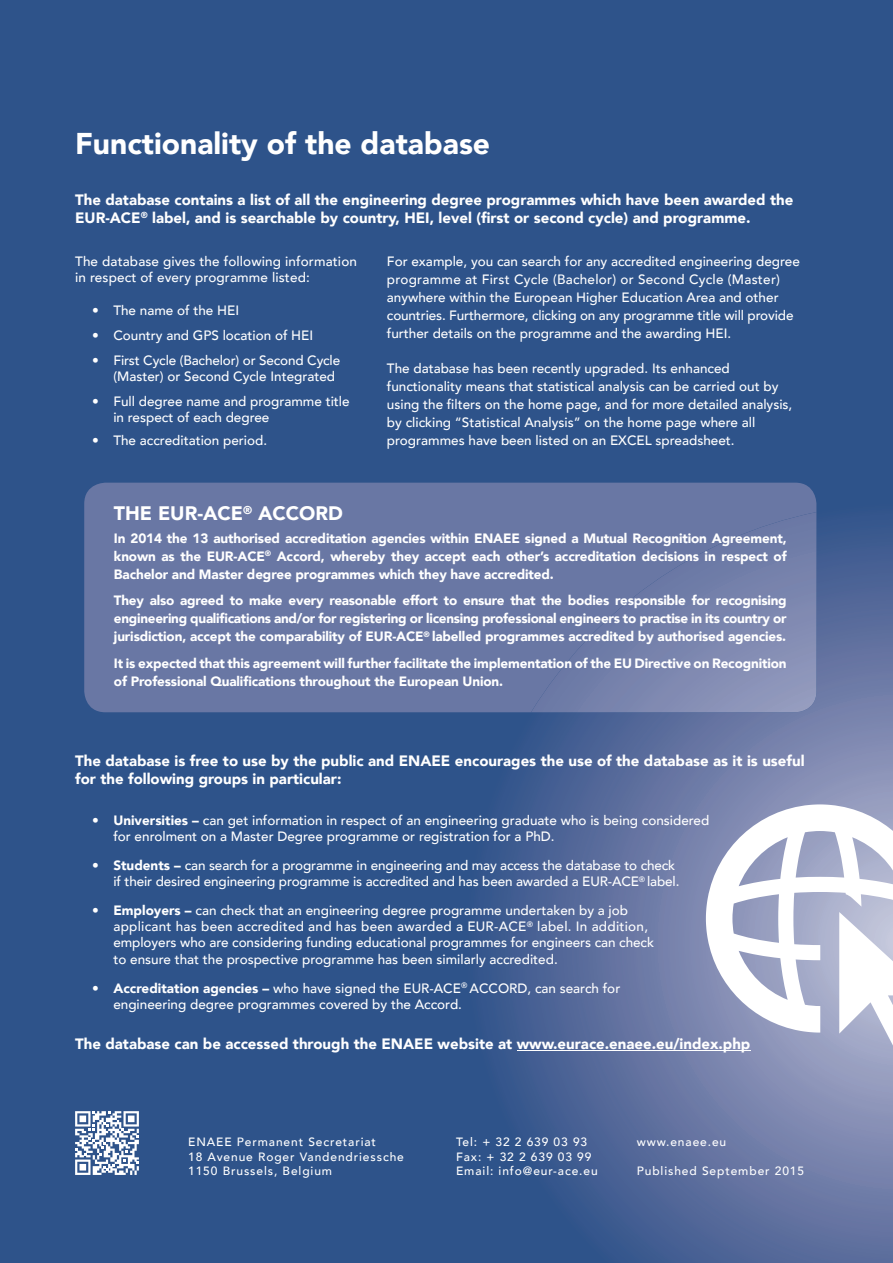
<style>
.page{position:relative;width:893px;height:1263px;background:#2e538a}
.page>*{position:absolute;margin:0;border:0;box-sizing:border-box;transform-origin:0 0}
.t1{font:900 30px "Avenir";color:#fff}
.t2{font:900 19.5px "Avenir";color:#fff}
.t3{font:900 15px/18px "Avenir";color:#fff}
.t4{font:500 13.5px/16.2px "Avenir";color:#fff}
.t5{font:900 13.5px/18px "Avenir";letter-spacing:-.01em;color:#fff;text-align:justify}
.t6{font:500 12px/14.4px "Avenir";letter-spacing:.075em;color:#fff}
.s1{font-weight:900}
</style>
<div class="page">
<svg style="left:466px;top:503px;width:427px;height:760px"></svg>
<svg style="left:706px;top:804px;width:187px;height:242px;background:#c6cadc"></svg>
<hr style="left:517px;top:1050px;width:233px;height:1px;background:#fff">
<div style="left:84px;top:483px;width:732px;height:229px;background:#6977a4"></div>
<svg style="left:531px;top:512px;width:285px;height:200px;background:#737faa"></svg>
<svg style="left:75px;top:1111px;width:64px;height:64px"></svg>
<h1 class="t1" style="left:75px;top:118px;width:416px">Functionality of the database</h1>
<p class="t3" style="left:75px;top:191px;width:720px">The database contains a list of all the engineering degree programmes which have been awarded the<br>EUR-ACE<sup>®</sup> label, and is searchable by country, HEI, level (first or second cycle) and programme.</p>
<p class="t4" style="left:75px;top:252px;width:283px">The database gives the following information in respect of every programme listed:</p>
<p class="t4" style="left:92px;top:302px;width:149px">• The name of the HEI</p>
<p class="t4" style="left:92px;top:326px;width:223px">• Country and GPS location of HEI</p>
<p class="t4" style="left:113px;top:351px;width:228px;text-indent:-21px">• First Cycle (Bachelor) or Second Cycle (Master) or Second Cycle Integrated</p>
<p class="t4" style="left:113px;top:392px;width:238px;text-indent:-21px">• Full degree name and programme title in respect of each degree</p>
<p class="t4" style="left:92px;top:432px;width:177px">• The accreditation period.</p>
<h2 class="t2" style="left:114px;top:497px;width:230px">THE EUR-ACE<sup>®</sup> ACCORD</h2>
<p class="t4" style="left:387px;top:251px;width:414px;line-height:18px">For example, you can search for any accredited engineering degree programme at First Cycle (Bachelor) or Second Cycle (Master) anywhere within the European Higher Education Area and other countries. Furthermore, clicking on any programme title will provide further details on the programme and the awarding HEI.</p>
<p class="t4" style="left:387px;top:358px;width:407px;line-height:18px">The database has been recently upgraded. Its enhanced functionality means that statistical analysis can be carried out by using the filters on the home page, and for more detailed analysis, by clicking “Statistical Analysis” on the home page where all programmes have been listed on an EXCEL spreadsheet.</p>
<p class="t5" style="left:114px;top:529px;width:674px">In 2014 the 13 authorised accreditation agencies within ENAEE signed a Mutual Recognition Agreement, known as the EUR-ACE<sup>®</sup> Accord, whereby they accept each other’s accreditation decisions in respect of Bachelor and Master degree programmes which they have accredited.</p>
<p class="t5" style="left:114px;top:591px;width:674px">They also agreed to make every reasonable effort to ensure that the bodies responsible for recognising engineering qualifications and/or for registering or licensing professional engineers to practise in its country or jurisdiction, accept the comparability of EUR-ACE<sup>®</sup> labelled programmes accredited by authorised agencies.</p>
<p class="t5" style="left:114px;top:654px;width:674px">It is expected that this agreement will further facilitate the implementation of the EU Directive on Recognition of Professional Qualifications throughout the European Union.</p>
<p class="t3" style="left:75px;top:751px;width:731px">The database is free to use by the public and ENAEE encourages the use of the database as it is useful for the following groups in particular:</p>
<p class="t4" style="left:113px;top:811px;width:597px;text-indent:-21px"><span class="s1">• Universities –</span> can get information in respect of an engineering graduate who is being considered for enrolment on a Master Degree programme or registration for a PhD.</p>
<p class="t4" style="left:113px;top:856px;width:568px;text-indent:-21px"><span class="s1">• Students –</span> can search for a programme in engineering and may access the database to check if their desired engineering programme is accredited and has been awarded a EUR-ACE<sup>®</sup> label.</p>
<p class="t4" style="left:113px;top:901px;width:542px;text-indent:-21px"><span class="s1">• Employers –</span> can check that an engineering degree programme undertaken by a job applicant has been accredited and has been awarded a EUR-ACE<sup>®</sup> label. In addition, employers who are considering funding educational programmes for engineers can check to ensure that the prospective programme has been similarly accredited.</p>
<p class="t4" style="left:113px;top:979px;width:508px;text-indent:-21px"><span class="s1">• Accreditation agencies –</span> who have signed the EUR-ACE<sup>®</sup> ACCORD, can search for engineering degree programmes covered by the Accord.</p>
<p class="t3" style="left:75px;top:1035px;width:677px">The database can be accessed through the ENAEE website at www.eurace.enaee.eu/index.php</p>
<p class="t6" style="left:188px;top:1134px;width:217px">ENAEE Permanent Secretariat<br>18 Avenue Roger Vandendriessche<br>1150 Brussels, Belgium</p>
<p class="t6" style="left:456px;top:1134px;width:143px">Tel: + 32 2 639 03 93<br>Fax: + 32 2 639 03 99<br>Email: info@eur-ace.eu</p>
<p class="t6" style="left:637px;top:1134px;width:91px">www.enaee.eu</p>
<p class="t6" style="left:637px;top:1163px;width:169px">Published September 2015</p>
</div>
